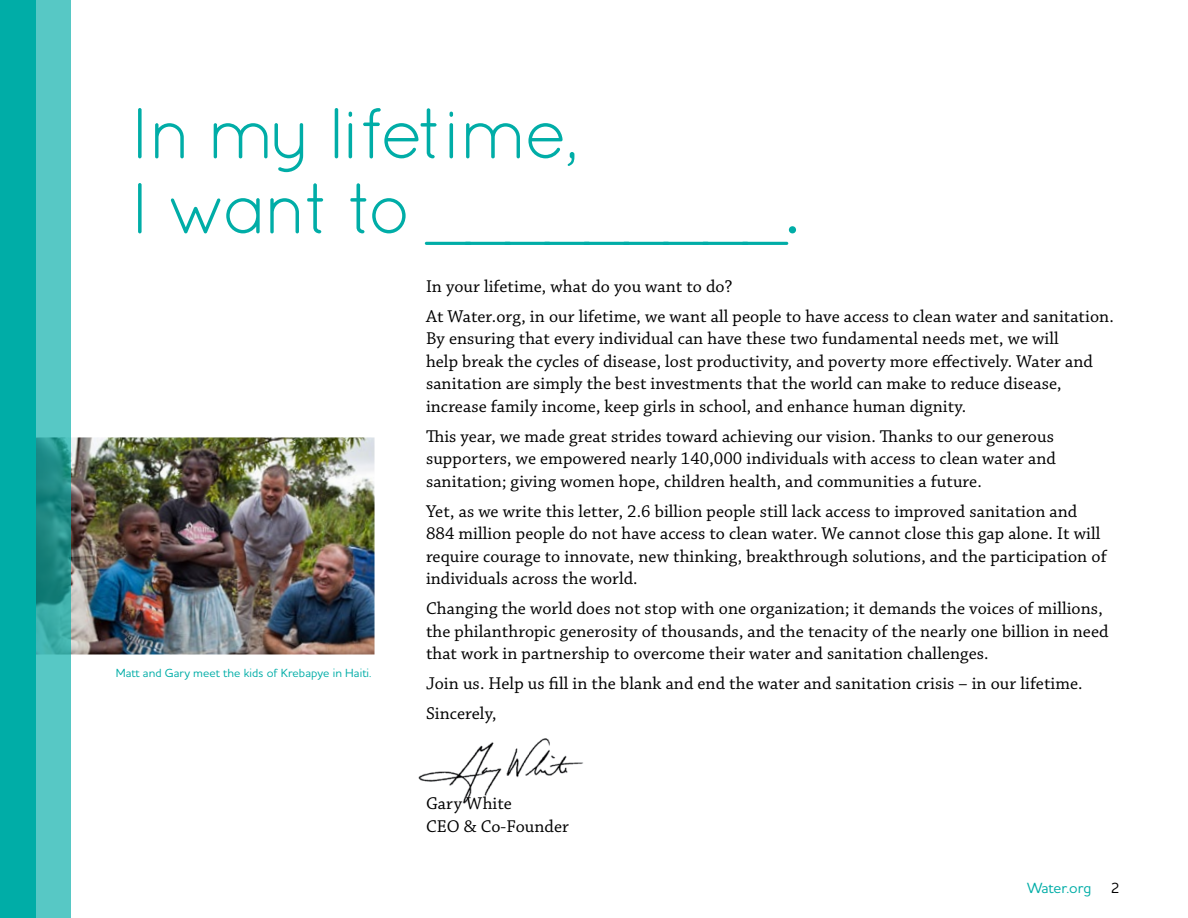
<style>
.page{position:relative;width:1188px;height:918px;background:#fff}
.page>*{position:absolute;margin:0;border:0;box-sizing:border-box;transform-origin:0 0}
.t1{font:72px/75px "Quicksand";letter-spacing:-.05em;color:#00ada7}
.t2{font:18px/22.5px "Chaparral Pro";letter-spacing:.005em;color:#000}
.t3{font:500 15px "Houschka Pro";letter-spacing:-.005em;color:#00ada7}
.t4{font:500 15px "Houschka Pro";color:#000}
.t5{font:500 12px "Houschka Pro";letter-spacing:.005em;color:#00ada7}
</style>
<div class="page">
<img style="left:418px;top:738px;width:165px;height:66px">
<img style="left:70px;top:437px;width:305px;height:217px">
<div style="left:0;top:0;width:36px;height:918px;background:#00ada7"></div>
<svg style="left:36px;top:0;width:34px;height:918px;background:#4bbbb7"></svg>
<h1 class="t1" style="left:130px;top:95px;width:671px">In my lifetime,<br>I want to _________.</h1>
<p class="t5" style="left:116px;top:665px;width:257px">Matt and Gary meet the kids of Krebapye in Haiti.</p>
<p class="t2" style="left:426px;top:272px;width:689px;line-height:30px">In your lifetime, what do you want to do?<br>At Water.org, in our lifetime, we want all people to have access to clean water and sanitation.</p>
<p class="t2" style="left:426px;top:328px;width:668px">By ensuring that every individual can have these two fundamental needs met, we will help break the cycles of disease, lost productivity, and poverty more effectively. Water and sanitation are simply the best investments that the world can make to reduce disease, increase family income, keep girls in school, and enhance human dignity.</p>
<p class="t2" style="left:426px;top:426px;width:631px;text-align:justify">This year, we made great strides toward achieving our vision. Thanks to our generous supporters, we empowered nearly 140,000 individuals with access to clean water and sanitation; giving women hope, children health, and communities a future.</p>
<p class="t2" style="left:426px;top:501px;width:682px">Yet, as we write this letter, 2.6 billion people still lack access to improved sanitation and 884 million people do not have access to clean water. We cannot close this gap alone. It will require courage to innovate, new thinking, breakthrough solutions, and the participation of individuals across the world.</p>
<p class="t2" style="left:426px;top:598px;width:684px">Changing the world does not stop with one organization; it demands the voices of millions, the philanthropic generosity of thousands, and the tenacity of the nearly one billion in need that work in partnership to overcome their water and sanitation challenges.</p>
<p class="t2" style="left:426px;top:669px;width:658px;line-height:30px">Join us. Help us fill in the blank and end the water and sanitation crisis – in our lifetime.<br>Sincerely,</p>
<p class="t2" style="left:426px;top:793px;width:144px">Gary White<br>CEO &amp; Co-Founder</p>
<p class="t3" style="left:1027px;top:878px;width:66px">Water.org</p>
<p class="t4" style="left:1111px;top:878px;width:10px">2</p>
</div>
